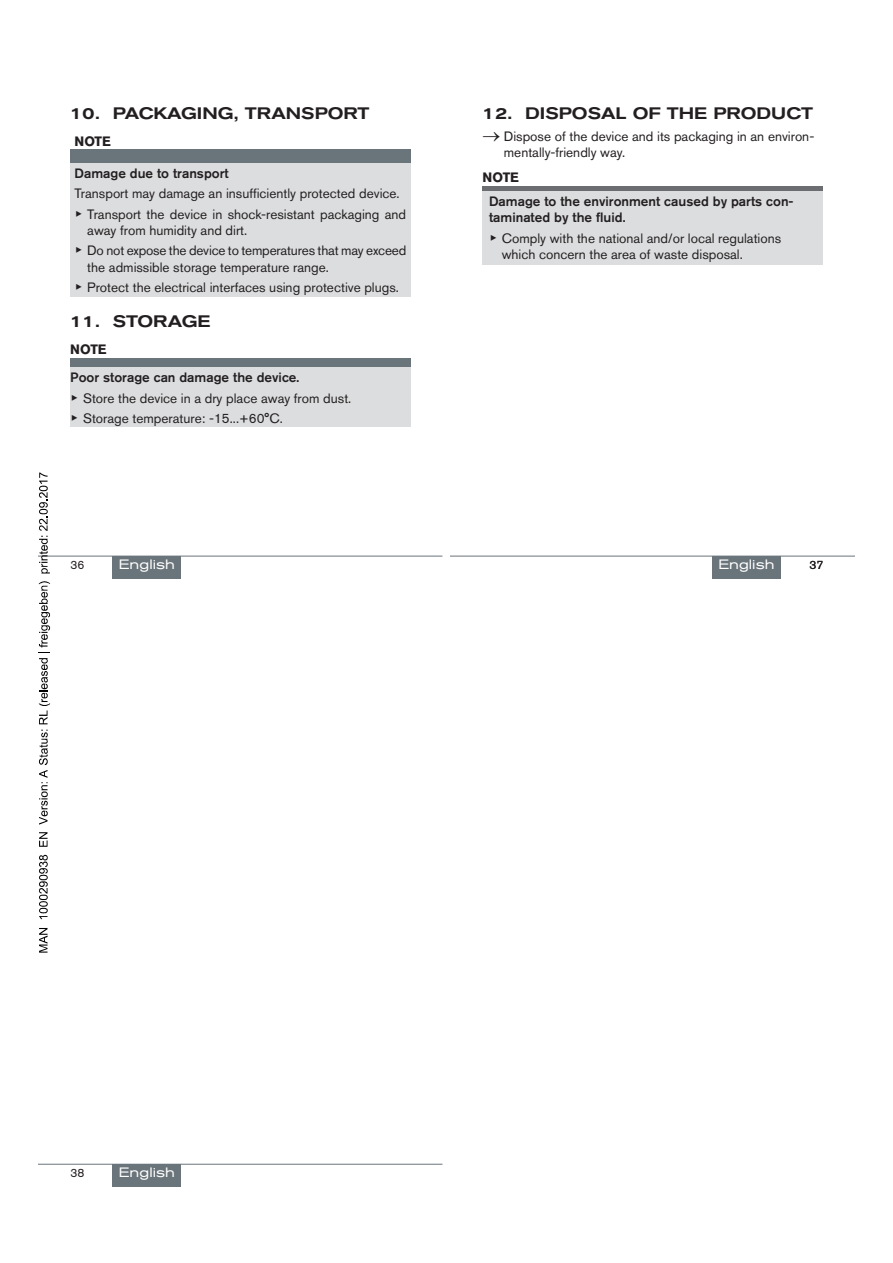
<style>
.page{position:relative;width:893px;height:1263px;background:#fff}
.page>*{position:absolute;margin:0;border:0;box-sizing:border-box;transform-origin:0 0}
.t1{font:500 expanded 16.5px "Akzidenz Grotesk BQ";color:#231f20}
.t2{font:13.5px/20.4px "Akzidenz Grotesk BQ";color:#231f20}
.t3{font:500 13.5px/16.2px "Akzidenz Grotesk BQ";color:#231f20}
.t4{font:expanded 13.5px "Akzidenz Grotesk BQ";color:#fff}
.t5{font:700 13.5px "Akzidenz Grotesk BQ";color:#231f20}
.t6{font:12px "Akzidenz Grotesk BQ";color:#231f20}
.s1{font-family:"Arial Unicode MS"}
.s2{font-weight:500}
</style>
<div class="page">
<div style="left:70px;top:150px;width:340px;height:13px;background:#6a747b"></div>
<div style="left:70px;top:163px;width:340px;height:133px;background:#dcdddf"></div>
<div style="left:70px;top:358px;width:340px;height:10px;background:#6a747b"></div>
<div style="left:70px;top:368px;width:340px;height:59px;background:#dcdddf"></div>
<hr style="left:38px;top:556px;width:404px;height:1px;background:#6a747b">
<div style="left:113px;top:556px;width:68px;height:22px;background:#6a747b"></div>
<hr style="left:483px;top:187px;width:340px;height:4px;background:#6c6d70">
<div style="left:483px;top:191px;width:340px;height:74px;background:#dcdddf"></div>
<hr style="left:451px;top:556px;width:404px;height:1px;background:#6a747b">
<div style="left:712px;top:556px;width:68px;height:22px;background:#6a747b"></div>
<hr style="left:38px;top:1164px;width:404px;height:1px;background:#6a747b">
<div style="left:113px;top:1164px;width:68px;height:22px;background:#6a747b"></div>
<svg style="left:39px;top:928px;width:9px;height:25px"></svg>
<svg style="left:39px;top:855px;width:9px;height:64px"></svg>
<svg style="left:39px;top:832px;width:9px;height:15px"></svg>
<svg style="left:39px;top:581px;width:11px;height:244px"></svg>
<svg style="left:39px;top:472px;width:11px;height:101px"></svg>
<p class="t1" style="left:70px;top:103px;width:301px">10. PACKAGING, TRANSPORT</p>
<p class="t5" style="left:75px;top:133px;width:38px">NOTE</p>
<p class="t3" style="left:75px;top:165px;width:156px">Damage due to transport</p>
<p class="t2" style="left:75px;top:183px;width:333px">Transport may damage an insufficiently protected device. <span class="s1">▶</span> Transport the device in shock-resistant packaging and</p>
<p class="t2" style="left:75px;top:220px;width:333px;text-indent:13px">away from humidity and dirt.<br><span class="s1">▶</span> Do not expose the device to temperatures that may exceed</p>
<p class="t2" style="left:75px;top:256px;width:326px;text-indent:13px">the admissible storage temperature range.<br><span class="s1">▶</span> Protect the electrical interfaces using protective plugs.</p>
<p class="t1" style="left:70px;top:312px;width:142px">11. STORAGE</p>
<p class="t5" style="left:70px;top:341px;width:38px">NOTE</p>
<p class="t2" style="left:70px;top:367px;width:283px"><span class="s2">Poor storage can damage the device.<br></span><span class="s1">▶</span> Store the device in a dry place away from dust. <span class="s1">▶</span> Storage temperature: -15...+60°C.</p>
<p class="t1" style="left:483px;top:103px;width:332px">12. DISPOSAL OF THE PRODUCT</p>
<p class="t2" style="left:504px;top:128px;width:312px;line-height:16.2px;text-indent:-21px">→ Dispose of the device and its packaging in an environ&shy;mentally-friendly way.</p>
<p class="t5" style="left:483px;top:170px;width:38px">NOTE</p>
<p class="t3" style="left:489px;top:193px;width:306px">Damage to the environment caused by parts con&shy;taminated by the fluid.</p>
<p class="t2" style="left:502px;top:230px;width:281px;line-height:16.2px;text-indent:-13px"><span class="s1">▶</span> Comply with the national and/or local regulations which concern the area of waste disposal.</p>
<p class="t6" style="left:71px;top:558px;width:15px">36</p>
<p class="t4" style="left:119px;top:557px;width:57px">English</p>
<p class="t4" style="left:718px;top:557px;width:57px">English</p>
<p class="t6" style="left:810px;top:558px;width:15px">37</p>
<p class="t6" style="left:71px;top:1166px;width:15px">38</p>
<p class="t4" style="left:119px;top:1165px;width:57px">English</p>
</div>
